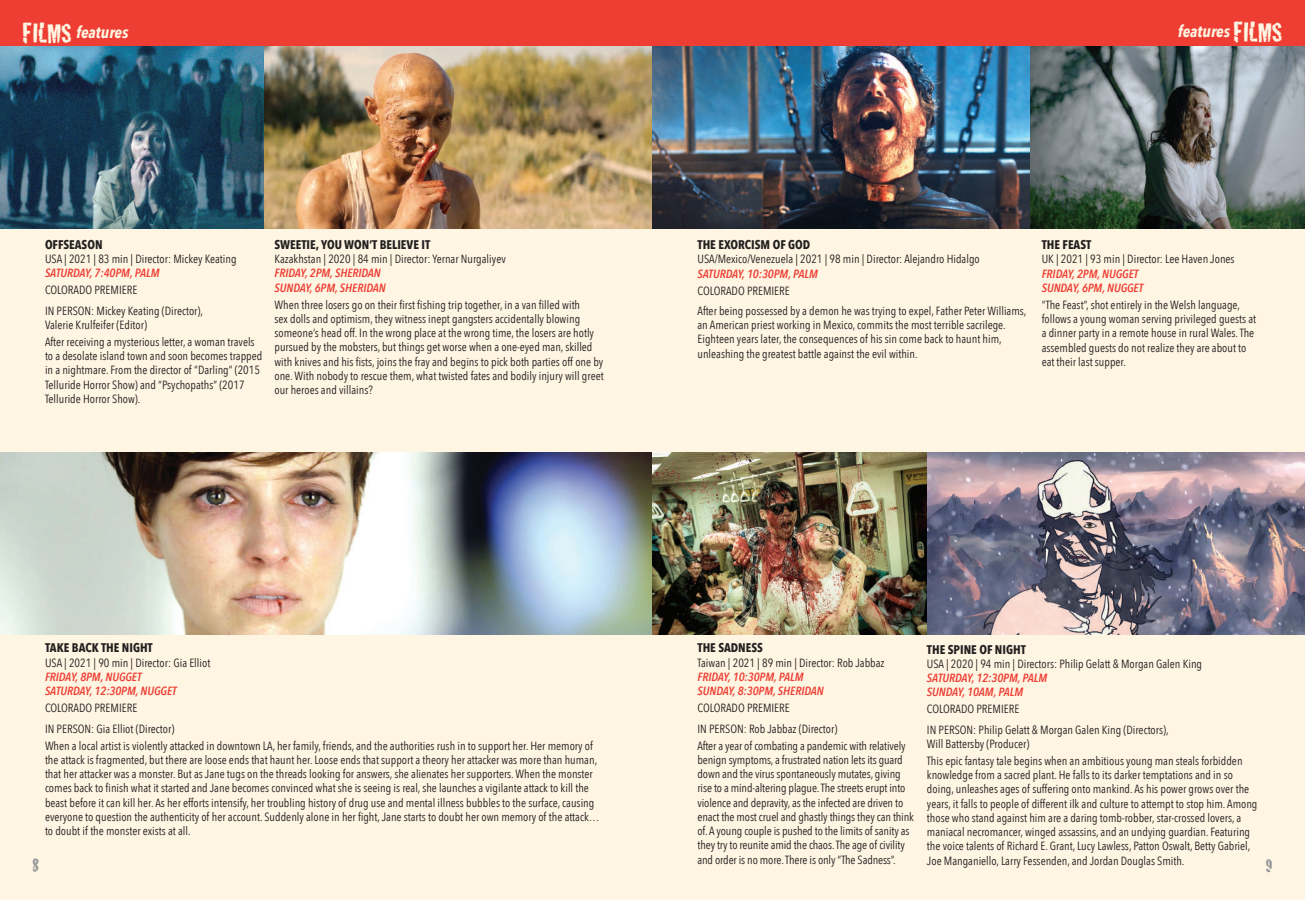
<style>
.page{position:relative;width:1305px;height:900px;background:#fef5e2}
.page>*{position:absolute;margin:0;border:0;box-sizing:border-box;transform-origin:0 0}
.t1{font:18.75px "Cracked";color:#939598}
.t2{font:italic 700 16.25px "Avenir Next Condensed";color:#fef5e2}
.t3{font:700 12.5px "Avenir Next Condensed";color:#231f20}
.t4{font:11.88px/14.2px "Avenir Next Condensed";color:#231f20}
.t5{font:italic 600 11.88px/14.2px "Avenir Next Condensed";color:#ee3e34}
.s1{font-family:"Cracked";font-weight:400;font-style:normal;font-size:28.75px}
</style>
<div class="page">
<div style="left:0;top:0;width:1305px;height:46px;background:#ee3e34"></div>
<img style="left:0;top:452px;width:652px;height:182px">
<img style="left:652px;top:452px;width:275px;height:182px">
<img style="left:927px;top:452px;width:378px;height:182px">
<img style="left:263px;top:46px;width:389px;height:183px">
<img style="left:0;top:46px;width:263px;height:183px">
<img style="left:652px;top:46px;width:379px;height:183px">
<svg style="left:1031px;top:46px;width:274px;height:183px;background:#6f7a79"></svg>
<h2 class="t2" style="left:23px;top:23px;width:107px"><span class="s1">FILMS</span> features</h2>
<h2 class="t2" style="left:1178px;top:22px;width:106px">features <span class="s1">FILMS</span></h2>
<p class="t3" style="left:45px;top:237px;width:59px">OFFSEASON</p>
<p class="t4" style="left:45px;top:251px;width:193px">USA | 2021 | 83 min | Director: Mickey Keating</p>
<p class="t5" style="left:45px;top:266px;width:116px">SATURDAY, 7:40PM, PALM</p>
<p class="t4" style="left:45px;top:280px;width:160px;line-height:20.1px">COLORADO PREMIERE<br>IN PERSON: Mickey Keating (Director),</p>
<p class="t4" style="left:45px;top:315px;width:211px;line-height:17.1px">Valerie Krulfeifer (Editor)<br>After receiving a mysterious letter, a woman travels</p>
<p class="t4" style="left:45px;top:348px;width:219px">to a desolate island town and soon becomes trapped in a nightmare. From the director of “Darling” (2015<br>Telluride Horror Show) and “Psychopaths” (2017<br>Telluride Horror Show).</p>
<p class="t3" style="left:275px;top:237px;width:157px">SWEETIE, YOU WON’T BELIEVE IT</p>
<p class="t4" style="left:275px;top:251px;width:233px">Kazakhstan | 2020 | 84 min | Director: Yernar Nurgaliyev</p>
<p class="t5" style="left:275px;top:266px;width:113px">FRIDAY, 2PM, SHERIDAN<br>SUNDAY, 6PM, SHERIDAN</p>
<p class="t4" style="left:275px;top:297px;width:331px">When three losers go on their first fishing trip together, in a van filled with<br>sex dolls and optimism, they witness inept gangsters accidentally blowing someone’s head off. In the wrong place at the wrong time, the losers are hotly pursued by the mobsters, but things get worse when a one-eyed man, skilled with knives and his fists, joins the fray and begins to pick both parties off one by one. With nobody to rescue them, what twisted fates and bodily injury will greet our heroes and villains?</p>
<p class="t3" style="left:698px;top:237px;width:114px">THE EXORCISM OF GOD</p>
<p class="t4" style="left:698px;top:251px;width:284px">USA/Mexico/Venezuela | 2021 | 98 min | Director: Alejandro Hidalgo</p>
<p class="t5" style="left:698px;top:266px;width:122px">SATURDAY, 10:30PM, PALM</p>
<p class="t4" style="left:698px;top:280px;width:331px;line-height:20.1px">COLORADO PREMIERE<br>After being possessed by a demon he was trying to expel, Father Peter Williams,</p>
<p class="t4" style="left:698px;top:317px;width:310px">an American priest working in Mexico, commits the most terrible sacrilege.<br>Eighteen years later, the consequences of his sin come back to haunt him, unleashing the greatest battle against the evil within.</p>
<p class="t3" style="left:1042px;top:237px;width:51px">THE FEAST</p>
<p class="t4" style="left:1042px;top:251px;width:194px">UK | 2021 | 93 min | Director: Lee Haven Jones</p>
<p class="t5" style="left:1042px;top:266px;width:103px">FRIDAY, 2PM, NUGGET<br>SUNDAY, 6PM, NUGGET</p>
<p class="t4" style="left:1042px;top:297px;width:216px">“The Feast”, shot entirely in the Welsh language, follows a young woman serving privileged guests at a dinner party in a remote house in rural Wales. The assembled guests do not realize they are about to eat their last supper.</p>
<p class="t3" style="left:45px;top:640px;width:109px">TAKE BACK THE NIGHT</p>
<p class="t4" style="left:45px;top:655px;width:167px">USA | 2021 | 90 min | Director: Gia Elliot</p>
<p class="t5" style="left:45px;top:670px;width:133px">FRIDAY, 8PM, NUGGET<br>SATURDAY, 12:30PM, NUGGET</p>
<p class="t4" style="left:45px;top:698px;width:131px;line-height:20.1px">COLORADO PREMIERE<br>IN PERSON: Gia Elliot (Director)</p>
<p class="t4" style="left:45px;top:738px;width:556px">When a local artist is violently attacked in downtown LA, her family, friends, and the authorities rush in to support her. Her memory of the attack is fragmented, but there are loose ends that haunt her. Loose ends that support a theory her attacker was more than human, that her attacker was a monster. But as Jane tugs on the threads looking for answers, she alienates her supporters. When the monster comes back to finish what it started and Jane becomes convinced what she is seeing is real, she launches a vigilante attack to kill the beast before it can kill her. As her efforts intensify, her troubling history of drug use and mental illness bubbles to the surface, causing everyone to question the authenticity of her account. Suddenly alone in her fight, Jane starts to doubt her own memory of the attack… to doubt if the monster exists at all.</p>
<p class="t3" style="left:698px;top:640px;width:67px">THE SADNESS</p>
<p class="t4" style="left:698px;top:655px;width:189px">Taiwan | 2021 | 89 min | Director: Rob Jabbaz</p>
<p class="t5" style="left:698px;top:670px;width:128px">FRIDAY, 10:30PM, PALM<br>SUNDAY, 8:30PM, SHERIDAN</p>
<p class="t4" style="left:698px;top:698px;width:141px;line-height:20.1px">COLORADO PREMIERE<br>IN PERSON: Rob Jabbaz (Director)</p>
<p class="t4" style="left:698px;top:738px;width:218px">After a year of combating a pandemic with relatively benign symptoms, a frustrated nation lets its guard down and the virus spontaneously mutates, giving rise to a mind-altering plague. The streets erupt into violence and depravity, as the infected are driven to enact the most cruel and ghastly things they can think of. A young couple is pushed to the limits of sanity as they try to reunite amid the chaos. The age of civility and order is no more. There is only “The Sadness”.</p>
<p class="t3" style="left:927px;top:641px;width:100px">THE SPINE OF NIGHT</p>
<p class="t4" style="left:927px;top:656px;width:277px">USA | 2020 | 94 min | Directors: Philip Gelatt &amp; Morgan Galen King</p>
<p class="t5" style="left:927px;top:671px;width:122px">SATURDAY, 12:30PM, PALM<br>SUNDAY, 10AM, PALM</p>
<p class="t4" style="left:927px;top:699px;width:243px;line-height:20.1px">COLORADO PREMIERE<br>IN PERSON: Philip Gelatt &amp; Morgan Galen King (Directors),</p>
<p class="t4" style="left:927px;top:735px;width:317px;line-height:17.1px">Will Battersby (Producer)<br>This epic fantasy tale begins when an ambitious young man steals forbidden</p>
<p class="t4" style="left:927px;top:767px;width:332px">knowledge from a sacred plant. He falls to its darker temptations and in so doing, unleashes ages of suffering onto mankind. As his power grows over the years, it falls to people of different ilk and culture to attempt to stop him. Among those who stand against him are a daring tomb-robber, star-crossed lovers, a maniacal necromancer, winged assassins, and an undying guardian. Featuring the voice talents of Richard E. Grant, Lucy Lawless, Patton Oswalt, Betty Gabriel, Joe Manganiello, Larry Fessenden, and Jordan Douglas Smith.</p>
<h1 class="t1" style="left:33px;top:850px;width:8px">8</h1>
<h1 class="t1" style="left:1266px;top:851px;width:8px">9</h1>
</div>
